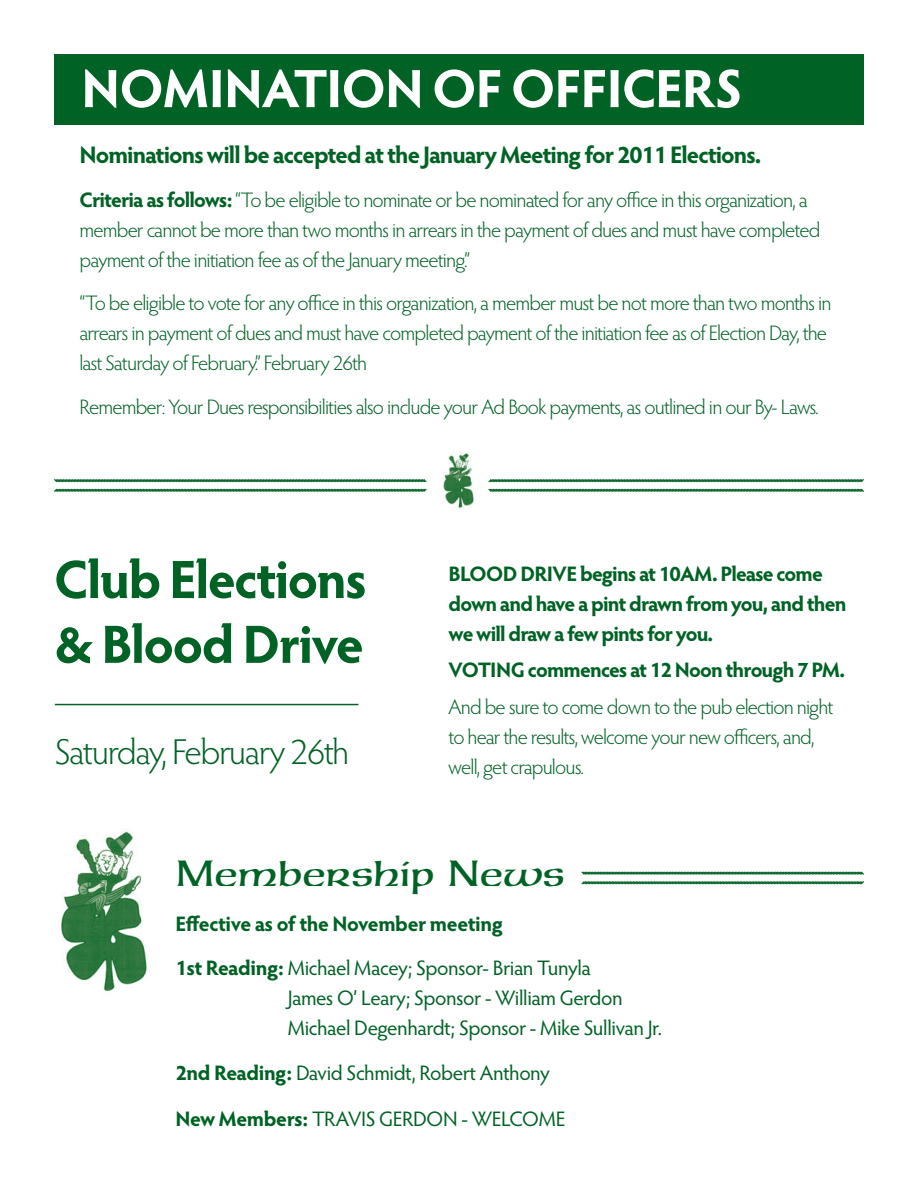
<style>
.page{position:relative;width:918px;height:1188px;background:#fff}
.page>*{position:absolute;margin:0;border:0;box-sizing:border-box;transform-origin:0 0}
.t1{font:700 54px/64.8px "Hypatia Sans Pro";letter-spacing:-.03em;color:#006224}
.t2{font:700 54px "Hypatia Sans Pro";letter-spacing:-.015em;color:#fff}
.t3{font:300 36px "Hypatia Sans Pro";letter-spacing:-.045em;color:#006224}
.t4{font:36px "Neue Hammer Unziale LT Std";letter-spacing:-.02em;color:#006224}
.t5{font:700 24px "Hypatia Sans Pro";letter-spacing:-.04em;color:#006224}
.t6{font:300 21px/30px "Hypatia Sans Pro";letter-spacing:-.04em;color:#006224}
.t7{font:21px/30px "Hypatia Sans Pro";letter-spacing:-.02em;color:#006224}
.t8{font:700 21px/30px "Hypatia Sans Pro";letter-spacing:-.04em;color:#006224}
.t9{font:700 21px "Hypatia Sans Pro";letter-spacing:-.02em;color:#006224}
.s1{font-weight:700}
</style>
<div class="page">
<div style="left:54px;top:54px;width:810px;height:70px;background:#006224"></div>
<img style="left:443px;top:453px;width:31px;height:55px">
<svg style="left:54px;top:479px;width:373px;height:13px"></svg>
<svg style="left:488px;top:479px;width:376px;height:13px"></svg>
<img style="left:61px;top:831px;width:86px;height:163px">
<svg style="left:581px;top:871px;width:283px;height:4px"></svg>
<svg style="left:581px;top:881px;width:283px;height:4px"></svg>
<hr style="left:55px;top:704px;width:303px;height:1px;background:#006224">
<p class="t2" style="left:81px;top:50px;width:663px">NOMINATION OF OFFICERS</p>
<p class="t5" style="left:80px;top:138px;width:683px">Nominations will be accepted at the January Meeting for 2011 Elections.</p>
<p class="t6" style="left:80px;top:184px;width:742px"><span class="s1">Criteria as follows:</span> “To be eligible to nominate or be nominated for any office in this organization, a member cannot be more than two months in arrears in the payment of dues and must have completed payment of the initiation fee as of the January meeting.”</p>
<p class="t6" style="left:80px;top:287px;width:753px">“To be eligible to vote for any office in this organization, a member must be not more than two months in arrears in payment of dues and must have completed payment of the initiation fee as of Election Day, the last Saturday of February.” February 26th</p>
<p class="t6" style="left:80px;top:391px;width:741px">Remember: Your Dues responsibilities also include your Ad Book payments, as outlined in our By- Laws.</p>
<p class="t1" style="left:54px;top:544px;width:314px">Club Elections &amp; Blood Drive</p>
<p class="t3" style="left:55px;top:728px;width:296px">Saturday, February 26th</p>
<p class="t8" style="left:448px;top:557px;width:399px">BLOOD DRIVE begins at 10AM. Please come down and have a pint drawn from you, and then we will draw a few pints for you.</p>
<p class="t8" style="left:449px;top:654px;width:398px">VOTING commences at 12 Noon through 7 PM.</p>
<p class="t6" style="left:448px;top:691px;width:386px">And be sure to come down to the pub election night to hear the results, welcome your new officers, and, well, get crapulous.</p>
<p class="t4" style="left:176px;top:853px;width:391px">Membership News</p>
<p class="t9" style="left:176px;top:909px;width:329px">Effective as of the November meeting</p>
<p class="t7" style="left:288px;top:952px;width:376px;text-indent:-112px"><span class="s1">1st Reading:</span> Michael Macey; Sponsor- Brian Tunyla<br>James O’ Leary; Sponsor - William Gerdon<br>Michael Degenhardt; Sponsor - Mike Sullivan Jr.</p>
<p class="t7" style="left:175px;top:1057px;width:376px"><span class="s1">2nd Reading:</span> David Schmidt, Robert Anthony</p>
<p class="t7" style="left:175px;top:1103px;width:392px"><span class="s1">New Members:</span> TRAVIS GERDON - WELCOME</p>
</div>
